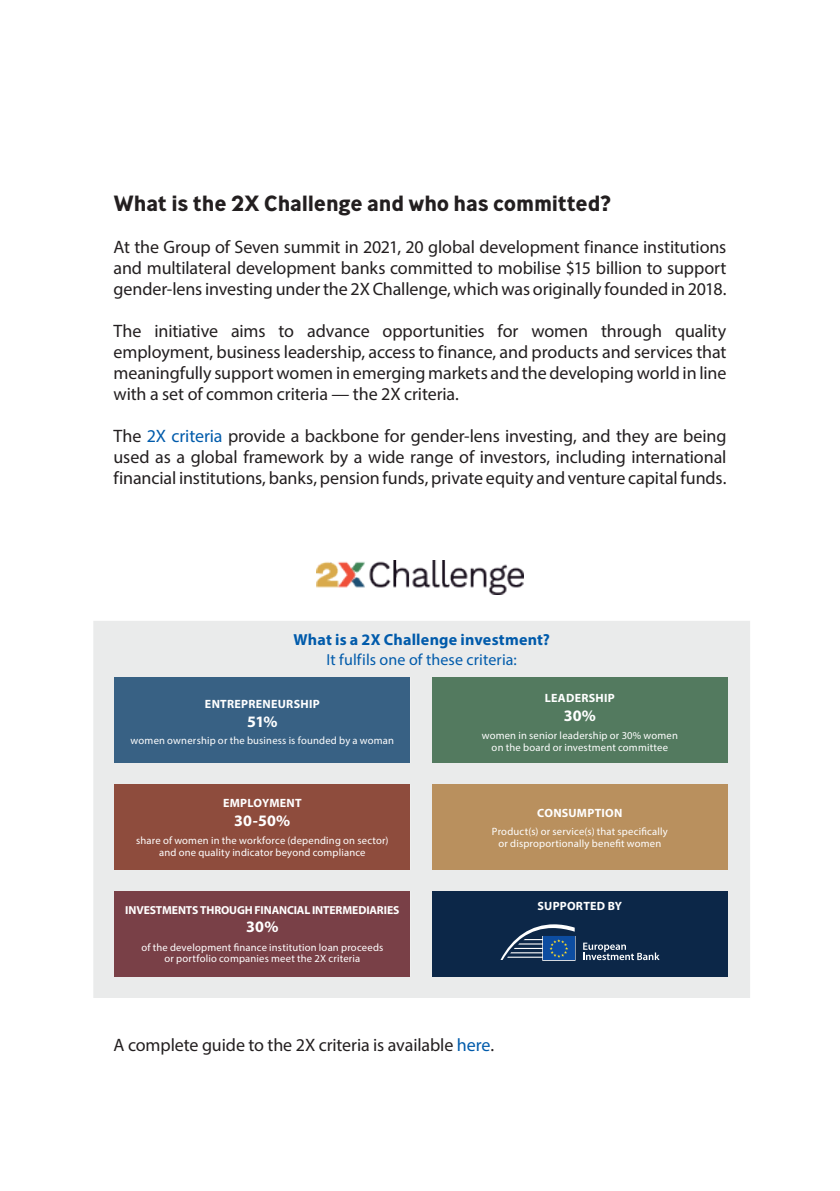
<style>
.page{position:relative;width:840px;height:1191px;background:#fff}
.page>*{position:absolute;margin:0;border:0;box-sizing:border-box;transform-origin:0 0}
.Texte_courrant{font:700 22px "Ministry";letter-spacing:-.01em;color:#231f20}
.Texte_courrant-2{font:18px/21px "Myriad Pro";letter-spacing:-.005em;color:#231f20;text-align:justify}
.t1{font:700 16px "Myriad Pro";letter-spacing:.015em;color:#015bab}
.t2{font:16px "Myriad Pro";letter-spacing:.01em;color:#015bab}
.t3{font:700 16px "Myriad Pro";letter-spacing:.005em;color:#fff}
.t4{font:700 12px "Myriad Pro";letter-spacing:.025em;color:#fff}
.t5{font:700 11.6px "Myriad Pro";letter-spacing:-.01em;color:#fff}
.t6{font:10.6px/11.6px "Myriad Pro";letter-spacing:.02em;color:#fff;text-align:center}
.s1{color:#015bab}
</style>
<div class="page">
<img style="left:316px;top:560px;width:207px;height:34px">
<div style="left:93px;top:621px;width:656px;height:377px;background:#eaebeb"></div>
<div style="left:114px;top:677px;width:296px;height:86px;background:#386184"></div>
<div style="left:432px;top:677px;width:295px;height:86px;background:#537a5f"></div>
<div style="left:114px;top:784px;width:296px;height:85px;background:#8e4c3d"></div>
<div style="left:432px;top:784px;width:295px;height:85px;background:#b9905e"></div>
<div style="left:114px;top:891px;width:296px;height:85px;background:#794047"></div>
<div style="left:432px;top:891px;width:295px;height:85px;background:#0c2748"></div>
<svg style="left:500px;top:924px;width:75px;height:36px"></svg>
<svg style="left:583px;top:942px;width:76px;height:18px"></svg>
<p class="Texte_courrant" style="left:113px;top:189px;width:499px">What is the 2X Challenge and who has committed?</p>
<p class="Texte_courrant-2" style="left:113px;top:236px;width:614px">At the Group of Seven summit in 2021, 20 global development finance institutions and multilateral development banks committed to mobilise $15 billion to support gender-lens investing under the 2X Challenge, which was originally founded in 2018.</p>
<p class="Texte_courrant-2" style="left:113px;top:320px;width:614px">The initiative aims to advance opportunities for women through quality employment, business leadership, access to finance, and products and services that meaningfully support women in emerging markets and the developing world in line with a set of common criteria — the 2X criteria.</p>
<p class="Texte_courrant-2" style="left:113px;top:425px;width:614px">The <span class="s1">2X criteria</span> provide a backbone for gender-lens investing, and they are being used as a global framework by a wide range of investors, including international financial institutions, banks, pension funds, private equity and venture capital funds.</p>
<p class="t1" style="left:293px;top:629px;width:258px">What is a 2X Challenge investment?</p>
<p class="t2" style="left:326px;top:650px;width:192px">It fulfils one of these criteria:</p>
<p class="t4" style="left:205px;top:696px;width:116px">ENTREPRENEURSHIP</p>
<p class="t3" style="left:247px;top:711px;width:32px">51%</p>
<p class="t6" style="left:130px;top:734px;width:265px">women ownership or the business is founded by a woman</p>
<p class="t4" style="left:544px;top:690px;width:71px">LEADERSHIP</p>
<p class="t3" style="left:563px;top:705px;width:34px">30%</p>
<p class="t6" style="left:481px;top:729px;width:198px">women in senior leadership or 30% women on the board or investment committee</p>
<p class="t4" style="left:223px;top:795px;width:80px">EMPLOYMENT</p>
<p class="t3" style="left:234px;top:810px;width:58px">30-50%</p>
<p class="t6" style="left:136px;top:834px;width:254px">share of women in the workforce (depending on sector) and one quality indicator beyond compliance</p>
<p class="t5" style="left:125px;top:902px;width:275px">INVESTMENTS THROUGH FINANCIAL INTERMEDIARIES</p>
<p class="t3" style="left:246px;top:916px;width:34px">30%</p>
<p class="t6" style="left:141px;top:941px;width:243px">of the development finance institution loan proceeds or portfolio companies meet the 2X criteria</p>
<p class="t4" style="left:537px;top:804px;width:87px">CONSUMPTION</p>
<p class="t6" style="left:491px;top:825px;width:177px">Product(s) or service(s) that specifically or disproportionally benefit women</p>
<p class="t4" style="left:537px;top:898px;width:86px">SUPPORTED BY</p>
<p class="Texte_courrant-2" style="left:113px;top:1034px;width:382px">A complete guide to the 2X criteria is available <span class="s1">here</span>.</p>
</div>
